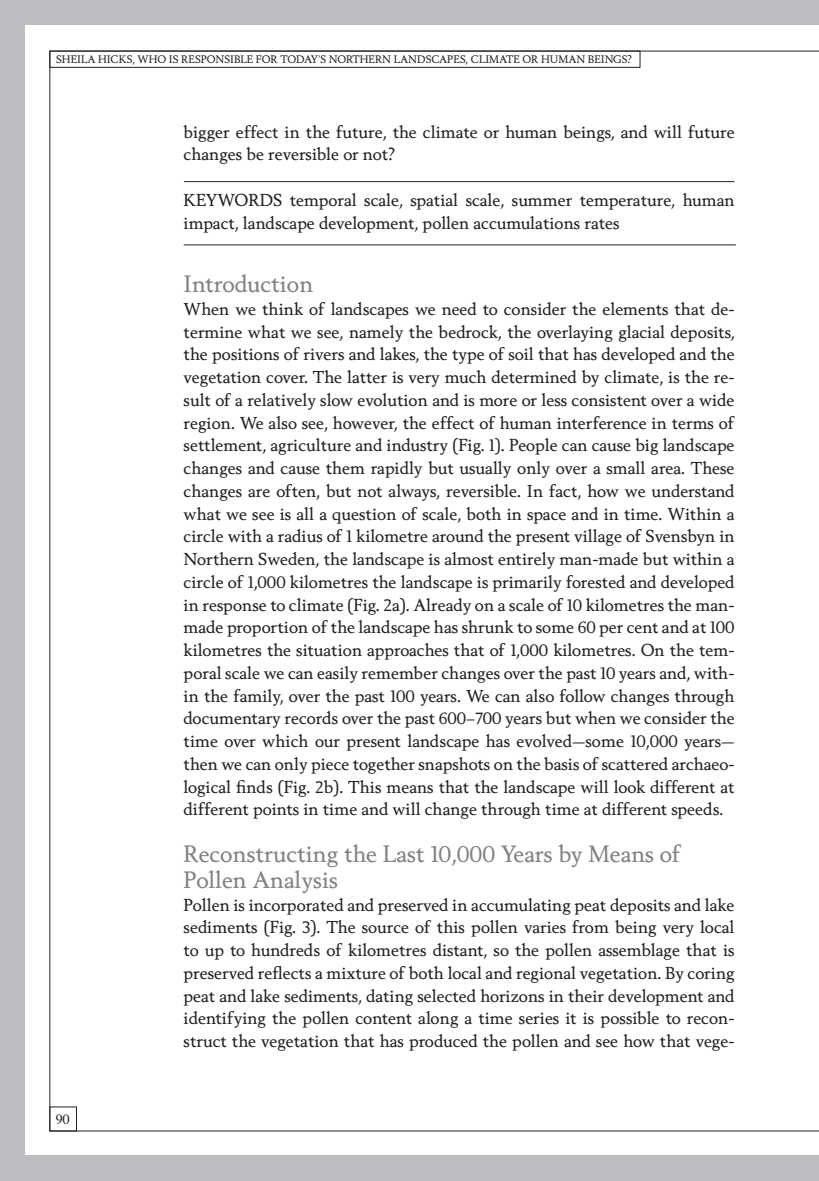
<style>
.page{position:relative;width:819px;height:1181px;background:#fff}
.page>*{position:absolute;margin:0;border:0;box-sizing:border-box;transform-origin:0 0}
.t1{font:22.75px/26.2px "Berling Nova Text";color:#808285}
.t2{font:16.62px/22.8px "Berling Nova Text";color:#231f20}
.t3{font:14px "Times";color:#231f20}
.t4{font:10.5px "Berling Nova Text";color:#231f20}
</style>
<div class="page">
<div style="left:0;top:0;width:25px;height:1181px;background:#bcbdc0"></div>
<div style="left:0;top:0;width:819px;height:25px;background:#bcbdc0"></div>
<div style="left:0;top:1155px;width:819px;height:26px;background:#bcbdc0"></div>
<div style="left:50px;top:51px;width:590px;height:17px;border:1px solid #231f20"></div>
<hr style="left:184px;top:181px;width:550px;height:1px;background:#231f20">
<hr style="left:184px;top:245px;width:551px;height:1px;background:#231f20">
<p class="t4" style="left:56px;top:53px;width:577px">SHEILA HICKS, WHO IS RESPONSIBLE FOR TODAY’S NORTHERN LANDSCAPES, CLIMATE OR HUMAN BEINGS?</p>
<p class="t2" style="left:184px;top:120px;width:552px">bigger effect in the future, the climate or human beings, and will future changes be reversible or not?</p>
<p class="t2" style="left:184px;top:188px;width:552px">KEYWORDS temporal scale, spatial scale, summer temperature, human impact, landscape development, pollen accumulations rates</p>
<p class="t3" style="left:56px;top:1105px;width:16px">90</p>
<h1 class="t1" style="left:184px;top:270px;width:131px">Introduction</h1>
<p class="t2" style="left:184px;top:297px;width:552px;text-align:justify">When we think of landscapes we need to consider the elements that de&shy;termine what we see, namely the bedrock, the overlaying glacial deposits, the positions of rivers and lakes, the type of soil that has developed and the vegetation cover. The latter is very much determined by climate, is the re&shy;sult of a relatively slow evolution and is more or less consistent over a wide region. We also see, however, the effect of human interference in terms of settlement, agriculture and industry (Fig. 1). People can cause big landscape changes and cause them rapidly but usually only over a small area. These changes are often, but not always, reversible. In fact, how we understand what we see is all a question of scale, both in space and in time. Within a circle with a radius of 1 kilometre around the present village of Svensbyn in Northern Sweden, the landscape is almost entirely man-made but within a circle of 1,000 kilometres the landscape is primarily forested and developed in response to climate (Fig. 2a). Already on a scale of 10 kilometres the man&shy;made proportion of the landscape has shrunk to some 60 per cent and at 100 kilometres the situation approaches that of 1,000 kilometres. On the tem&shy;poral scale we can easily remember changes over the past 10 years and, with&shy;in the family, over the past 100 years. We can also follow changes through documentary records over the past 600–700 years but when we consider the time over which our present landscape has evolved—some 10,000 years— then we can only piece together snapshots on the basis of scattered archaeo&shy;logical finds (Fig. 2b). This means that the landscape will look different at different points in time and will change through time at different speeds.</p>
<h1 class="t1" style="left:184px;top:839px;width:499px">Reconstructing the Last 10,000 Years by Means of<br>Pollen Analysis</h1>
<p class="t2" style="left:184px;top:893px;width:552px;text-align:justify">Pollen is incorporated and preserved in accumulating peat deposits and lake sediments (Fig. 3). The source of this pollen varies from being very local to up to hundreds of kilometres distant, so the pollen assemblage that is preserved reflects a mixture of both local and regional vegetation. By coring peat and lake sediments, dating selected horizons in their development and identifying the pollen content along a time series it is possible to recon&shy;struct the vegetation that has produced the pollen and see how that vege-</p>
</div>
